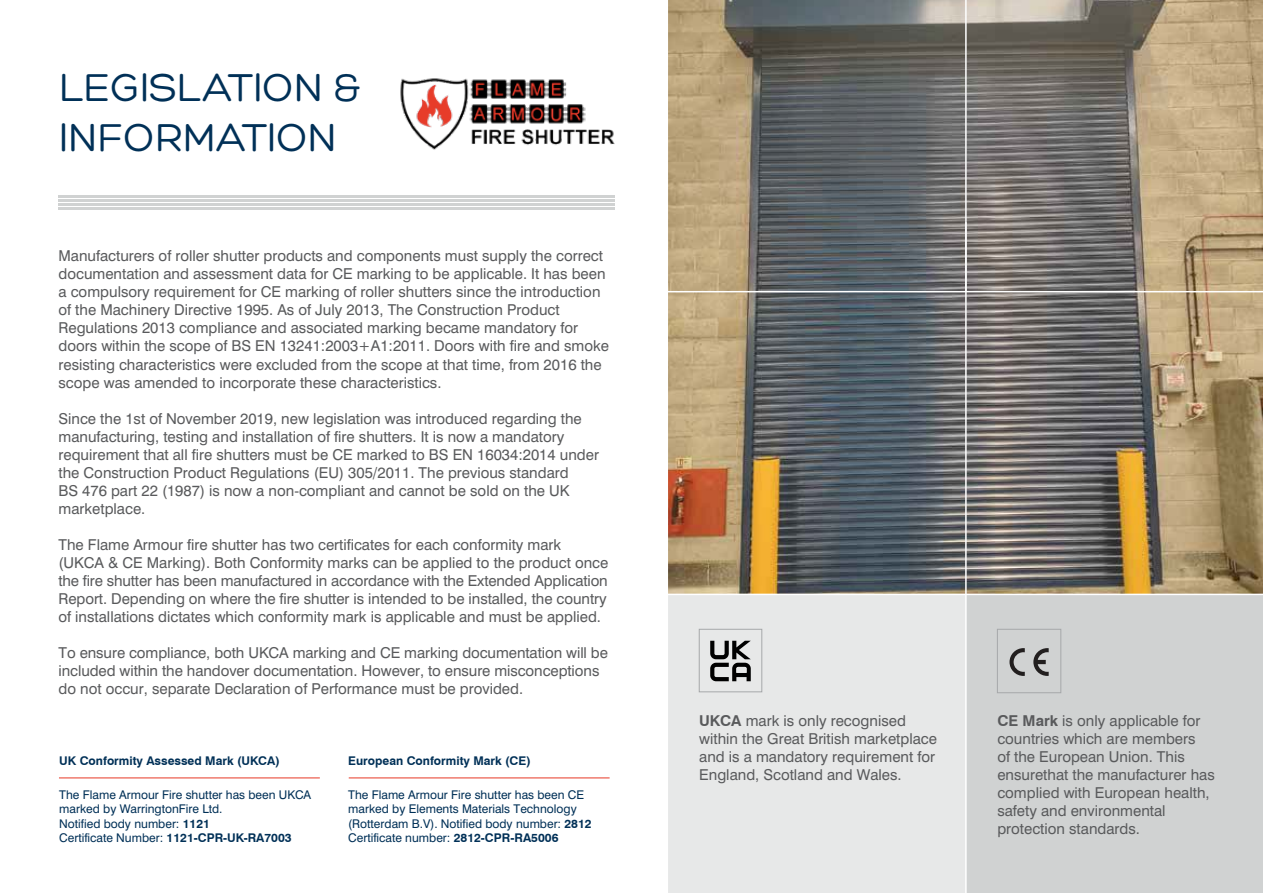
<style>
.page{position:relative;width:1263px;height:893px;background:#fff}
.page>*{position:absolute;margin:0;border:0;box-sizing:border-box;transform-origin:0 0}
.t1{font:42.15px/50.6px "Hero";color:#003057}
.t2{font:15px/18px "Swiss 721 BT";color:#595a5c}
.t3{font:12px/14.4px "Swiss 721 BT";color:#003057}
.t4{font:700 12px "Swiss 721 BT";color:#003057}
.s1{font-weight:700}
</style>
<div class="page">
<img style="left:668px;top:0;width:595px;height:594px">
<div style="left:964px;top:595px;width:299px;height:298px;background:#d0d2d2"></div>
<hr style="left:59px;top:777px;width:261px;height:1px;background:#e73825">
<div style="left:667px;top:594px;width:299px;height:299px;background:#e7e8e8"></div>
<hr style="left:58px;top:208px;width:557px;height:2px;background:#d0d2d2">
<hr style="left:58px;top:203px;width:557px;height:3px;background:#d0d2d2">
<hr style="left:58px;top:199px;width:557px;height:3px;background:#d0d2d2">
<hr style="left:58px;top:195px;width:557px;height:3px;background:#d0d2d2">
<hr style="left:965px;top:222px;width:2px;height:671px;background:#fff">
<hr style="left:965px;top:0;width:2px;height:292px;background:#fff">
<hr style="left:334px;top:291px;width:929px;height:1px;background:#fff">
<hr style="left:334px;top:594px;width:929px;height:1px;background:#fff">
<hr style="left:666px;top:0;width:2px;height:893px;background:#fff">
<hr style="left:349px;top:777px;width:261px;height:1px;background:#e73825">
<img style="left:400px;top:78px;width:215px;height:72px">
<svg style="left:1009px;top:648px;width:16px;height:28px"></svg>
<svg style="left:1033px;top:648px;width:16px;height:28px"></svg>
<div style="left:997px;top:629px;width:64px;height:64px;border:1px solid #a6a8aa"></div>
<svg style="left:710px;top:641px;width:41px;height:40px"></svg>
<div style="left:699px;top:629px;width:63px;height:63px;border:1px solid #a6a8aa"></div>
<h1 class="t1" style="left:59px;top:62px;width:303px">LEGISLATION &amp;<br>INFORMATION</h1>
<p class="t2" style="left:59px;top:247px;width:552px">Manufacturers of roller shutter products and components must supply the correct documentation and assessment data for CE marking to be applicable. It has been a compulsory requirement for CE marking of roller shutters since the introduction of the Machinery Directive 1995. As of July 2013, The Construction Product Regulations 2013 compliance and associated marking became mandatory for doors within the scope of BS EN 13241:2003+A1:2011. Doors with fire and smoke resisting characteristics were excluded from the scope at that time, from 2016 the scope was amended to incorporate these characteristics.</p>
<p class="t2" style="left:59px;top:409px;width:542px">Since the 1st of November 2019, new legislation was introduced regarding the manufacturing, testing and installation of fire shutters. It is now a mandatory requirement that all fire shutters must be CE marked to BS EN 16034:2014 under the Construction Product Regulations (EU) 305/2011. The previous standard<br>BS 476 part 22 (1987) is now a non-compliant and cannot be sold on the UK marketplace.</p>
<p class="t2" style="left:59px;top:535px;width:551px">The Flame Armour fire shutter has two certificates for each conformity mark (UKCA &amp; CE Marking). Both Conformity marks can be applied to the product once the fire shutter has been manufactured in accordance with the Extended Application Report. Depending on where the fire shutter is intended to be installed, the country of installations dictates which conformity mark is applicable and must be applied.</p>
<p class="t2" style="left:59px;top:643px;width:551px">To ensure compliance, both UKCA marking and CE marking documentation will be included within the handover documentation. However, to ensure misconceptions do not occur, separate Declaration of Performance must be provided.</p>
<p class="t4" style="left:59px;top:753px;width:222px">7A#LROURI[AHS#8GG?GG?F#MNI^#Y7AL8Z</p>
<p class="t3" style="left:59px;top:787px;width:253px">The Flame Armour Fire shutter has been UKCA marked by WarringtonFire Ltd.<br>Notified body number: <span class="s1">&amp;&amp;,&amp;<br></span>Certificate Number: <span class="s1">&amp;&amp;,&amp;.L2D.7A.D8B(()</span></p>
<p class="t4" style="left:348px;top:753px;width:184px">$JIRV?NO#LROURI[AHS#MNI^#YL$Z</p>
<p class="t3" style="left:348px;top:787px;width:245px">The Flame Armour Fire shutter has been CE marked by Elements Materials Technology (Rotterdam B.V). Notified body number: <span class="s1">,C&amp;, </span>Certificate number: <span class="s1">,C&amp;,.L2D.D8+(('</span></p>
<p class="t2" style="left:699px;top:711px;width:239px"><span class="s1">7AL8</span> mark is only recognised within the Great British marketplace and is a mandatory requirement for<br>England, Scotland and Wales.</p>
<p class="t2" style="left:997px;top:711px;width:219px"><span class="s1">L$#MNI^</span> is only applicable for countries which are members<br>of the European Union. This ensurethat the manufacturer has complied with European health, safety and environmental protection standards.</p>
</div>
